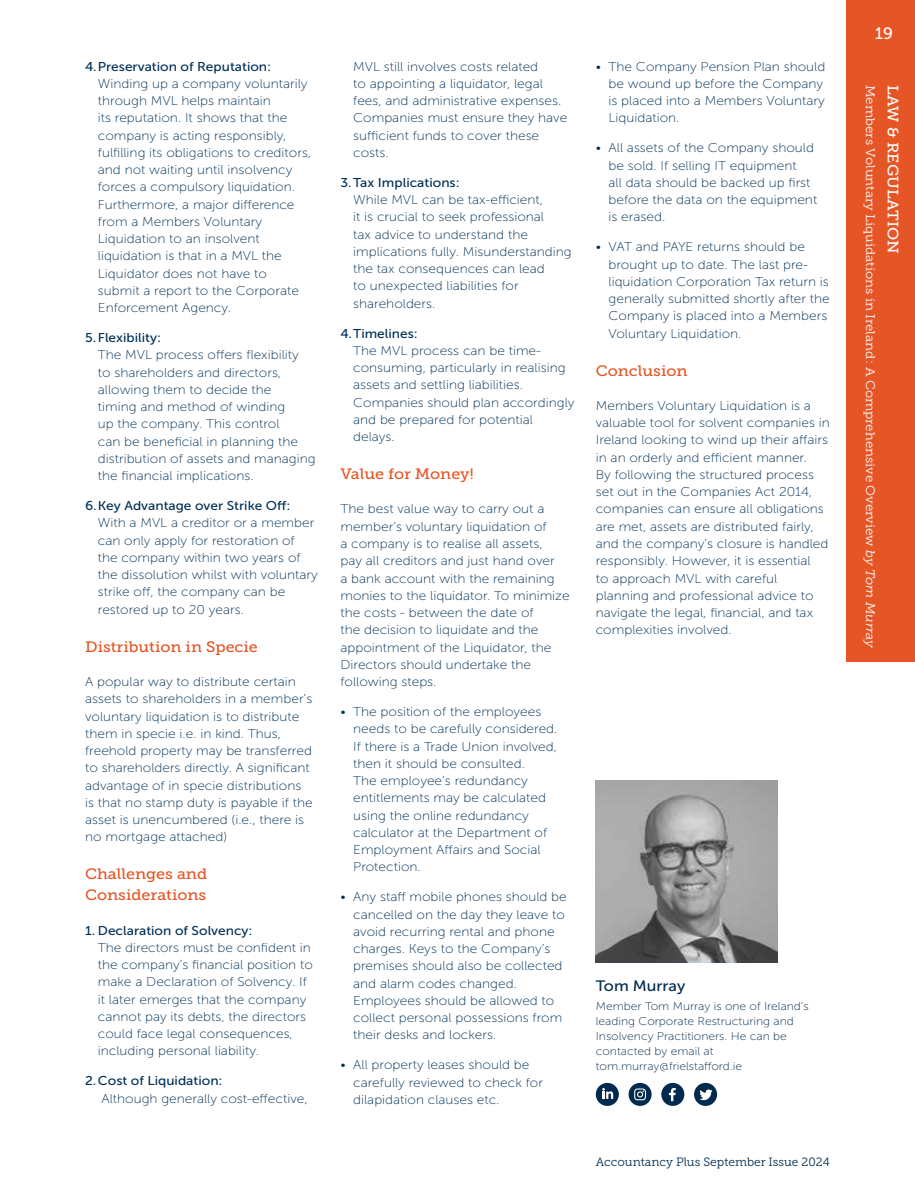
<style>
.page{position:relative;width:915px;height:1191px;background:#fff}
.page>*{position:absolute;margin:0;border:0;box-sizing:border-box;transform-origin:0 0}
.t1{font:16.5px "Museo Slab 500";color:#fff}
.t2{font:15px/21px "Museo Slab 500";color:#e65525;scale:1.07 1}
.t3{font:15px "Museo Slab 500";letter-spacing:.01em;color:#fff;scale:1.07 1}
.t4{font:15px "Museo Sans 500";color:#002a4e;scale:1.07 1}
.t5{font:12.75px/17.2px "Museo Sans 100";color:#003057;scale:1.07 1}
.t6{font:12.75px "Museo Sans 500";color:#003057;scale:1.07 1}
.t7{font:12.3px "Museo Slab 300";color:#fff;scale:1.07 1}
.t8{font:12px "Museo Slab 300";color:#002a4e}
.t9{font:11.25px/15px "Museo Sans 100";color:#002a4e;scale:1.07 1}
.s1{font-style:italic}
</style>
<div class="page">
<div style="left:846px;top:0;width:68px;height:661px;background:#e65525"></div>
<svg style="left:595px;top:1082px;width:23px;height:24px"></svg>
<svg style="left:602px;top:1088px;width:11px;height:10px"></svg>
<div style="left:661px;top:1082px;width:23px;height:24px;background:#002a4e;border-radius:50%"></div>
<svg style="left:668px;top:1088px;width:7px;height:13px"></svg>
<svg style="left:628px;top:1082px;width:23px;height:24px"></svg>
<svg style="left:634px;top:1088px;width:11px;height:12px"></svg>
<svg style="left:693px;top:1082px;width:23px;height:24px"></svg>
<svg style="left:699px;top:1089px;width:13px;height:11px"></svg>
<img style="left:595px;top:780px;width:182px;height:182px">
<p class="t6" style="left:85px;top:59px;width:175px">4.Preservation of Reputation:</p>
<p class="t5" style="left:98px;top:75px;width:201px">Winding up a company voluntarily through MVL helps maintain<br>its reputation. It shows that the company is acting responsibly, fulfilling its obligations to creditors, and not waiting until insolvency forces a compulsory liquidation.<br>Furthermore, a major difference from a Members Voluntary<br>Liquidation to an insolvent liquidation is that in a MVL the<br>Liquidator does not have to submit a report to the Corporate<br>Enforcement Agency.</p>
<p class="t6" style="left:85px;top:331px;width:73px">5.Flexibility:</p>
<p class="t5" style="left:98px;top:346px;width:205px">The MVL process offers flexibility<br>to shareholders and directors, allowing them to decide the<br>timing and method of winding<br>up the company. This control<br>can be beneficial in planning the distribution of assets and managing the financial implications.</p>
<p class="t6" style="left:85px;top:499px;width:193px">6.Key Advantage over Strike Off:</p>
<p class="t5" style="left:98px;top:514px;width:207px">With a MVL a creditor or a member can only apply for restoration of the company within two years of the dissolution whilst with voluntary strike off, the company can be restored up to 20 years.</p>
<p class="t2" style="left:85px;top:636px;width:163px">Distribution in Specie</p>
<p class="t5" style="left:85px;top:673px;width:214px">A popular way to distribute certain assets to shareholders in a member’s voluntary liquidation is to distribute them in specie i.e. in kind. Thus, freehold property may be transferred to shareholders directly. A significant advantage of in specie distributions is that no stamp duty is payable if the asset is unencumbered (i.e., there is no mortgage attached)</p>
<p class="t2" style="left:85px;top:863px;width:116px">Challenges and<br>Considerations</p>
<p class="t6" style="left:85px;top:923px;width:158px">1. Declaration of Solvency:</p>
<p class="t5" style="left:98px;top:939px;width:202px">The directors must be confident in the company's financial position to make a Declaration of Solvency. If it later emerges that the company cannot pay its debts, the directors could face legal consequences, including personal liability.</p>
<p class="t6" style="left:85px;top:1074px;width:130px">2.Cost of Liquidation:</p>
<p class="t5" style="left:101px;top:1089px;width:194px">Although generally cost-effective,</p>
<p class="t5" style="left:353px;top:58px;width:201px">MVL still involves costs related<br>to appointing a liquidator, legal fees, and administrative expenses.<br>Companies must ensure they have sufficient funds to cover these costs.</p>
<p class="t6" style="left:340px;top:175px;width:113px">3.Tax Implications:</p>
<p class="t5" style="left:353px;top:191px;width:206px">While MVL can be tax-efficient,<br>it is crucial to seek professional<br>tax advice to understand the implications fully. Misunderstanding the tax consequences can lead<br>to unexpected liabilities for shareholders.</p>
<p class="t6" style="left:340px;top:326px;width:74px">4.Timelines:</p>
<p class="t5" style="left:353px;top:342px;width:208px">The MVL process can be time&shy;consuming, particularly in realising assets and settling liabilities.<br>Companies should plan accordingly and be prepared for potential delays.</p>
<p class="t2" style="left:340px;top:463px;width:126px">Value for Money!</p>
<p class="t5" style="left:340px;top:500px;width:215px">The best value way to carry out a member’s voluntary liquidation of<br>a company is to realise all assets,<br>pay all creditors and just hand over<br>a bank account with the remaining monies to the liquidator. To minimize the costs - between the date of<br>the decision to liquidate and the appointment of the Liquidator, the<br>Directors should undertake the following steps.</p>
<p class="t5" style="left:353px;top:703px;width:192px;text-indent:-13px">• The position of the employees needs to be carefully considered.<br>If there is a Trade Union involved, then it should be consulted.<br>The employee’s redundancy entitlements may be calculated using the online redundancy calculator at the Department of<br>Employment Affairs and Social<br>Protection.</p>
<p class="t5" style="left:353px;top:888px;width:201px;text-indent:-13px">• Any staff mobile phones should be cancelled on the day they leave to avoid recurring rental and phone charges. Keys to the Company’s premises should also be collected and alarm codes changed.<br>Employees should be allowed to collect personal possessions from their desks and lockers.</p>
<p class="t5" style="left:353px;top:1056px;width:179px;text-indent:-13px">• All property leases should be carefully reviewed to check for dilapidation clauses etc.</p>
<p class="t5" style="left:608px;top:58px;width:204px;text-indent:-13px">• The Company Pension Plan should be wound up before the Company is placed into a Members Voluntary<br>Liquidation.</p>
<p class="t5" style="left:608px;top:139px;width:196px;text-indent:-13px">• All assets of the Company should be sold. If selling IT equipment<br>all data should be backed up first before the data on the equipment is erased.</p>
<p class="t5" style="left:608px;top:238px;width:208px;text-indent:-13px">• VAT and PAYE returns should be brought up to date. The last pre&shy;liquidation Corporation Tax return is generally submitted shortly after the<br>Company is placed into a Members<br>Voluntary Liquidation.</p>
<p class="t2" style="left:595px;top:360px;width:87px">Conclusion</p>
<p class="t5" style="left:595px;top:397px;width:220px">Members Voluntary Liquidation is a valuable tool for solvent companies in Ireland looking to wind up their affairs in an orderly and efficient manner.<br>By following the structured process set out in the Companies Act 2014, companies can ensure all obligations are met, assets are distributed fairly, and the company's closure is handled responsibly. However, it is essential<br>to approach MVL with careful planning and professional advice to navigate the legal, financial, and tax complexities involved.</p>
<p class="t4" style="left:595px;top:977px;width:85px">Tom Murray</p>
<p class="t9" style="left:595px;top:999px;width:200px">Member Tom Murray is one of Ireland’s leading Corporate Restructuring and<br>Insolvency Practitioners. He can be contacted by email at tom.murray@frielstafford.ie</p>
<p class="t8" style="left:595px;top:1155px;width:235px">Accountancy Plus September Issue 2024</p>
<p class="t1" style="left:874px;top:24px;width:19px">19</p>
<p class="t7" style="left:876px;top:85px;width:527px;rotate:90deg">Members Voluntary Liquidations in Ireland: A Comprehensive Overview <span class="s1">by Tom Murray</span></p>
<p class="t3" style="left:901px;top:85px;width:159px;rotate:90deg">LAW &amp; REGULATION</p>
</div>
